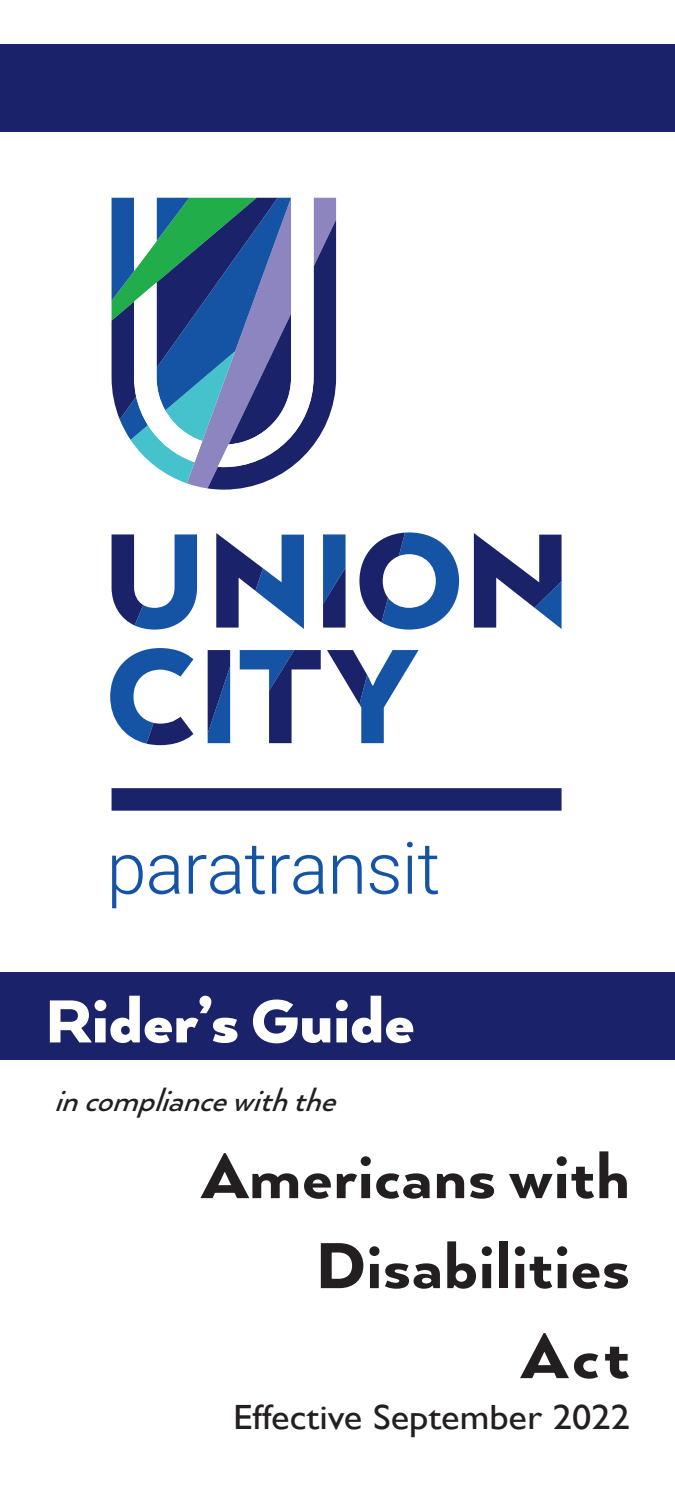
<style>
.page{position:relative;width:675px;height:1485px;background:#fff}
.page>*{position:absolute;margin:0;border:0;box-sizing:border-box;transform-origin:0 0}
.t1{font:300 72px "Heebo";letter-spacing:-.015em;color:#1553a4}
.t2{font:800 70px/90px "Arquitecta";letter-spacing:.01em;color:#231f20;text-align:right;scale:1.05 1}
.t3{font:900 70px "Arquitecta";color:#fff;scale:1.05 1}
.t4{font:35px "Gill Sans";color:#231f20;scale:1.1 1}
.t5{font:italic 500 35px "Arquitecta";color:#231f20}
.s1{font-weight:900;font-size:75px}
</style>
<div class="page">
<svg style="left:112px;top:198px;width:450px;height:613px"></svg>
<svg style="left:134px;top:198px;width:180px;height:269px"></svg>
<div style="left:0;top:972px;width:675px;height:88px;background:#1a2369"></div>
<div style="left:0;top:44px;width:675px;height:87px;background:#1a2369"></div>
<p class="t1" style="left:107px;top:818px;width:335px">paratransit</p>
<p class="t3" style="left:45px;top:978px;width:354px">Rider’s Guide</p>
<p class="t5" style="left:54px;top:1078px;width:296px">incompliancewiththe</p>
<p class="t2" style="left:202px;top:1130px;width:410px"><span class="s1">A</span>mericans with<br><span class="s1">D</span>isabilities<br><span class="s1">A</span>ct</p>
<p class="t4" style="left:233px;top:1397px;width:362px">Effective September 2022</p>
</div>
